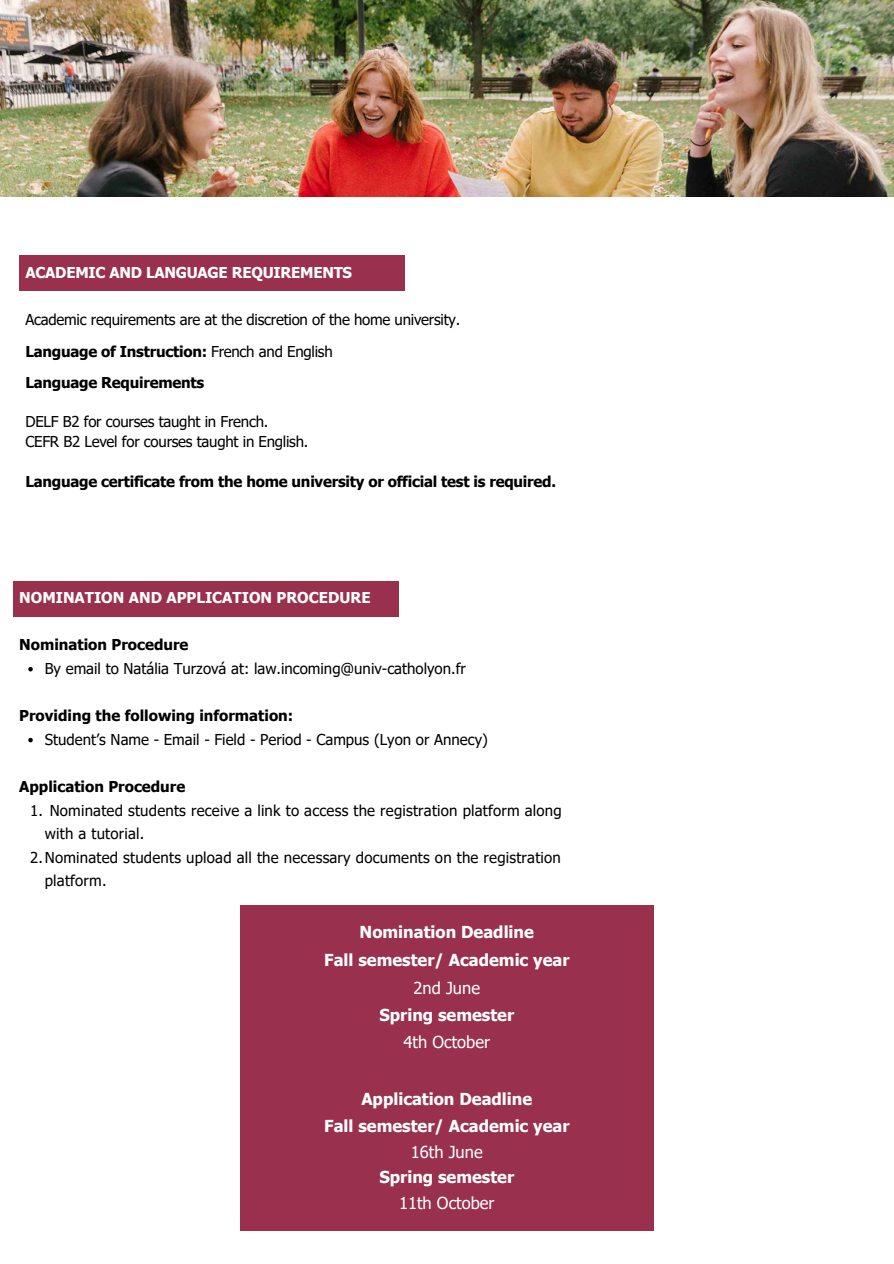
<style>
.page{position:relative;width:894px;height:1264px;background:#fff}
.page>*{position:absolute;margin:0;border:0;box-sizing:border-box;transform-origin:0 0}
.t1{font:700 16.5px/28.2px "Tahoma";color:#fff;text-align:center}
.t2{font:16.5px "Tahoma";color:#fff}
.t3{font:15px/31.5px "Tahoma";color:#000}
.t4{font:700 15px "Tahoma";color:#000}
.t5{font:700 15px "Tahoma";color:#fff}
.s1{font-weight:700}
</style>
<div class="page">
<div style="left:13px;top:580px;width:385px;height:36px;background:#99304d"></div>
<div style="left:240px;top:905px;width:413px;height:326px;background:#99304d"></div>
<div style="left:19px;top:255px;width:385px;height:36px;background:#99304d"></div>
<img style="left:0;top:0;width:893px;height:197px">
<svg style="left:28px;top:667px;width:5px;height:4px"></svg>
<svg style="left:28px;top:738px;width:5px;height:4px"></svg>
<p class="t5" style="left:25px;top:263px;width:328px">ACADEMIC AND LANGUAGE REQUIREMENTS</p>
<p class="t3" style="left:25px;top:304px;width:436px">Academic requirements are at the discretion of the home university.<br><span class="s1">Language of Instruction:</span> French and English<br><span class="s1">Language Requirements</span></p>
<p class="t3" style="left:25px;top:410px;width:284px;line-height:20.2px">DELF B2 for courses taught in French.<br>CEFR B2 Level for courses taught in English.</p>
<p class="t4" style="left:25px;top:472px;width:532px">Language certificate from the home university or official test is required.</p>
<p class="t5" style="left:19px;top:588px;width:353px">NOMINATION AND APPLICATION PROCEDURE</p>
<p class="t4" style="left:19px;top:635px;width:171px">Nomination Procedure</p>
<p class="t3" style="left:45px;top:652px;width:422px">By email to Natália Turzová at: law.incoming@univ-catholyon.fr</p>
<p class="t4" style="left:19px;top:706px;width:275px">Providing the following information:</p>
<p class="t3" style="left:45px;top:723px;width:444px">Student’s Name - Email - Field - Period - Campus (Lyon or Annecy)</p>
<p class="t4" style="left:19px;top:777px;width:167px">Application Procedure</p>
<p class="t3" style="left:30px;top:793px;width:533px">1. Nominated students receive a link to access the registration platform along</p>
<p class="t3" style="left:45px;top:817px;width:101px">with a tutorial.</p>
<p class="t3" style="left:30px;top:841px;width:532px">2.Nominated students upload all the necessary documents on the registration</p>
<p class="t3" style="left:45px;top:864px;width:63px">platform.</p>
<p class="t1" style="left:324px;top:917px;width:247px">Nomination Deadline<br>Fall semester/ Academic year</p>
<p class="t2" style="left:413px;top:977px;width:68px">2nd June</p>
<p class="t1" style="left:379px;top:1000px;width:136px">Spring semester</p>
<p class="t2" style="left:403px;top:1031px;width:88px">4th October</p>
<p class="t1" style="left:324px;top:1084px;width:247px;line-height:27px">Application Deadline<br>Fall semester/ Academic year</p>
<p class="t2" style="left:411px;top:1140px;width:73px">16th June</p>
<p class="t1" style="left:379px;top:1162px;width:136px">Spring semester</p>
<p class="t2" style="left:399px;top:1192px;width:97px">11th October</p>
</div>
